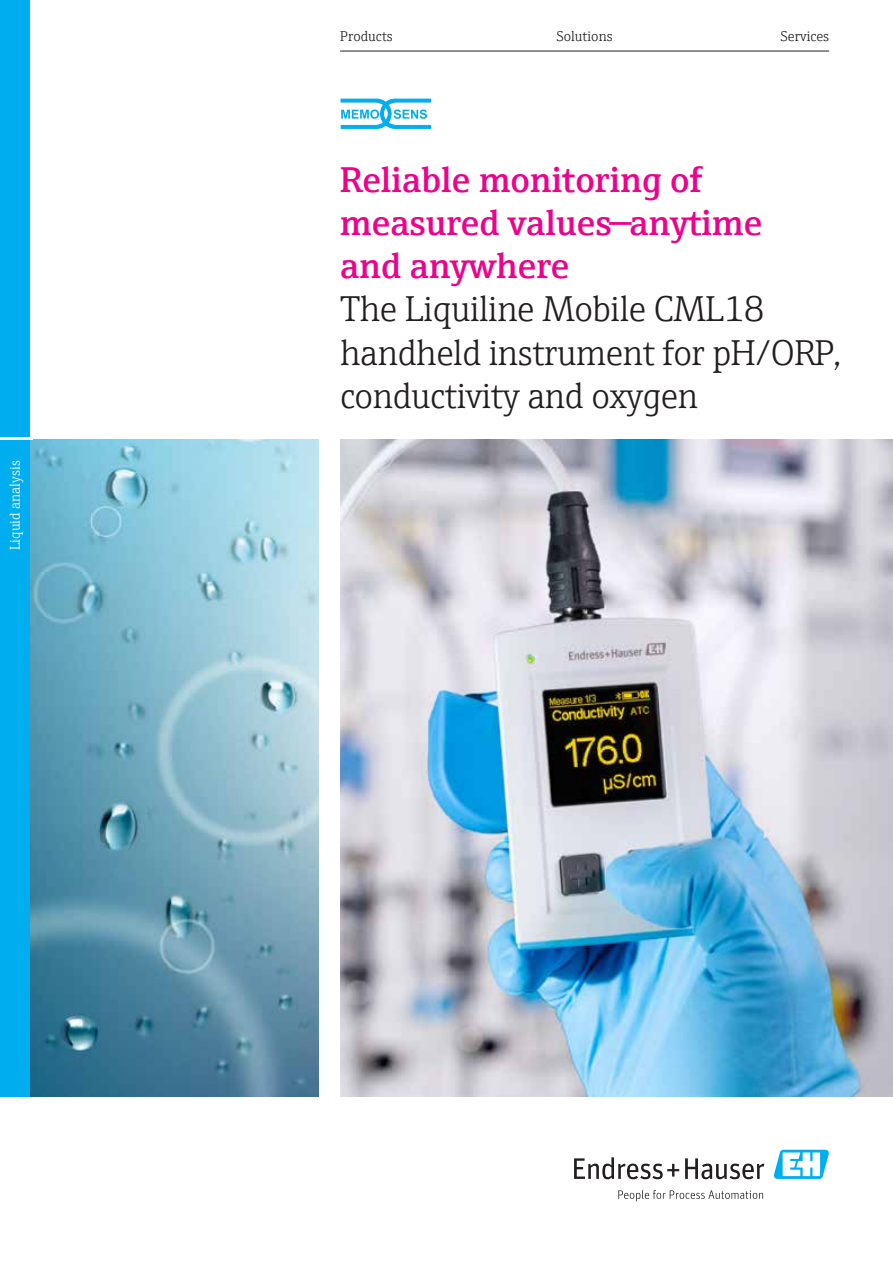
<style>
.page{position:relative;width:893px;height:1263px;background:#fff}
.page>*{position:absolute;margin:0;border:0;box-sizing:border-box;transform-origin:0 0}
.t1{font:300 36px/43.2px "E+H Serif";letter-spacing:-.015em;color:#231f20}
.t2{font:600 36px/43.2px "E+H Serif";color:#ed028c}
.t3{font:300 14.25px "E+H Serif";color:#231f20}
.t4{font:300 14.25px "E+H Serif";color:#fff}
</style>
<div class="page">
<img style="left:340px;top:439px;width:553px;height:657px">
<img style="left:30px;top:439px;width:289px;height:657px">
<hr style="left:340px;top:51px;width:489px;height:1px;background:#231f20">
<div style="left:0;top:0;width:30px;height:1096px;background:#00aeef"></div>
<hr style="left:0;top:437px;width:33px;height:2px;background:#fff">
<svg style="left:574px;top:1157px;width:105px;height:22px"></svg>
<svg style="left:685px;top:1158px;width:79px;height:21px"></svg>
<svg style="left:618px;top:1190px;width:145px;height:11px"></svg>
<svg style="left:773px;top:1150px;width:56px;height:29px"></svg>
<svg style="left:341px;top:99px;width:90px;height:29px"></svg>
<p class="t4" style="left:4px;top:550px;width:91px;rotate:-90deg">Liquid analysis</p>
<p class="t3" style="left:340px;top:26px;width:54px">Products</p>
<p class="t3" style="left:557px;top:26px;width:57px">Solutions</p>
<p class="t3" style="left:781px;top:26px;width:50px">Services</p>
<p class="t2" style="left:340px;top:155px;width:424px">Reliable monitoring of measured values—anytime and anywhere</p>
<p class="t1" style="left:340px;top:285px;width:503px">The Liquiline Mobile CML18 handheld instrument for pH/ORP, conductivity and oxygen</p>
</div>
